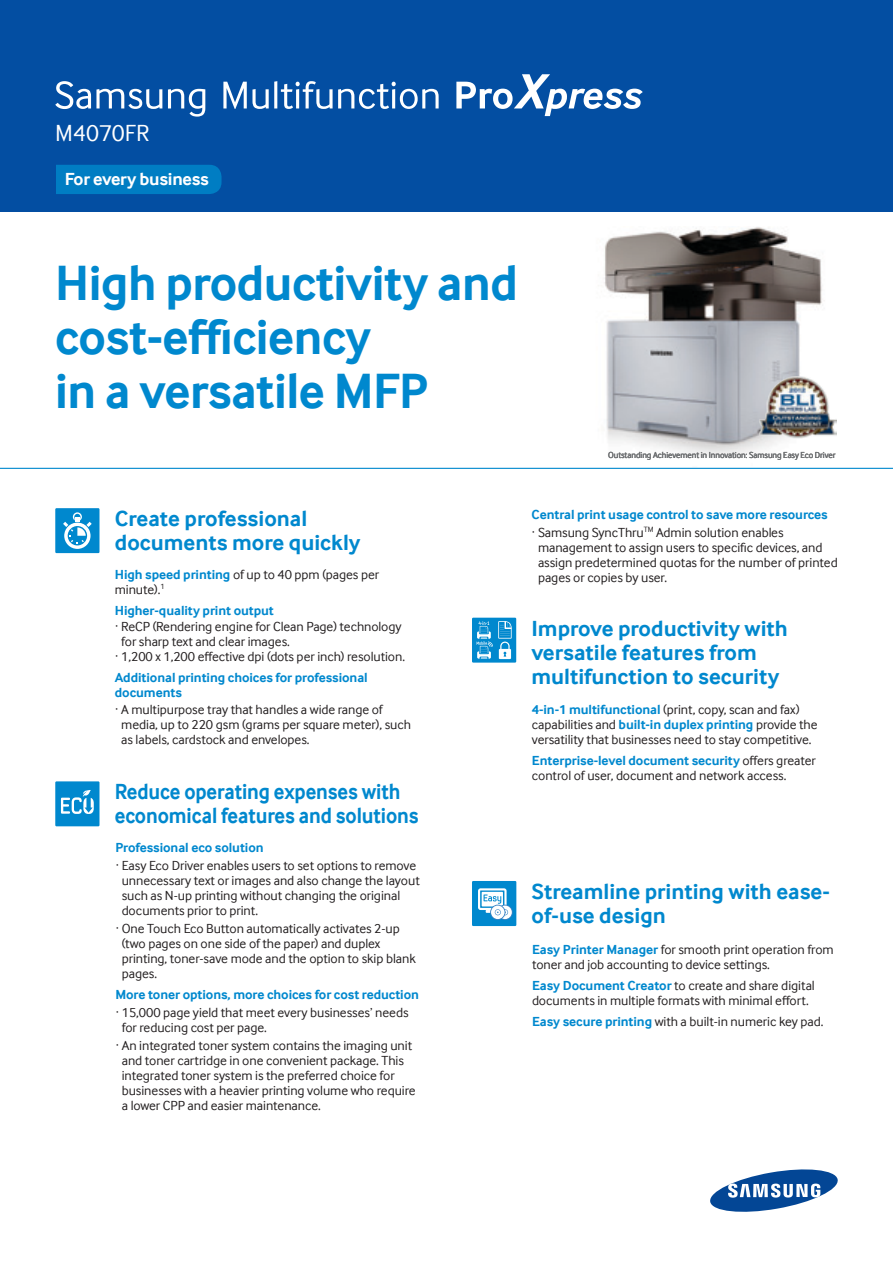
<style>
.page{position:relative;width:893px;height:1263px;background:#fff}
.page>*{position:absolute;margin:0;border:0;box-sizing:border-box;transform-origin:0 0}
.t1{font:700 51px/54px "Samsung Inter Face";letter-spacing:-.01em;color:#0088ce}
.t2{font:24px "Samsung Inter Face";color:#fff}
.t3{font:700 22.5px/24px "Samsung Inter Face";color:#0088ce}
.t4{font:700 22.5px/24px "Samsung Inter Face";color:#0088ce;scale:.9 1}
.t5{font:700 18px "Samsung Inter Face";letter-spacing:-.015em;color:#fff}
.t6{font:13.5px/15px "Samsung Inter Face";letter-spacing:-.005em;color:#231f20}
.t7{font:700 13.5px/15px "Samsung Inter Face";letter-spacing:-.005em;color:#0088ce}
.t8{font:9px "Samsung Inter Face";letter-spacing:-.005em;color:#6d6f71;scale:.95 1}
.s1{font-weight:700;color:#0088ce}
</style>
<div class="page">
<img style="left:538px;top:227px;width:315px;height:241px">
<div style="left:0;top:0;width:893px;height:211px;background:#034ea2"></div>
<hr style="left:0;top:468px;width:893px;height:1px;background:#0088ce">
<img style="left:758px;top:375px;width:79px;height:64px">
<div style="left:472px;top:881px;width:44px;height:45px;background:#0088ce"></div>
<svg style="left:478px;top:888px;width:35px;height:32px"></svg>
<div style="left:55px;top:781px;width:44px;height:45px;background:#0088ce"></div>
<svg style="left:61px;top:790px;width:33px;height:24px"></svg>
<div style="left:17px;top:165px;width:205px;height:29px;background:#007dc3;border-radius:12px"></div>
<div style="left:0;top:147px;width:55px;height:54px;background:#034ea2"></div>
<div style="left:55px;top:508px;width:44px;height:45px;background:#0088ce"></div>
<svg style="left:64px;top:523px;width:27px;height:26px"></svg>
<div style="left:68px;top:526px;width:19px;height:19px;background:#0088ce;border-radius:50%"></div>
<svg style="left:63px;top:512px;width:29px;height:32px"></svg>
<svg style="left:55px;top:81px;width:107px;height:28px"></svg>
<svg style="left:168px;top:89px;width:37px;height:28px"></svg>
<svg style="left:223px;top:81px;width:216px;height:28px"></svg>
<svg style="left:456px;top:74px;width:187px;height:42px"></svg>
<svg style="left:710px;top:1169px;width:128px;height:43px"></svg>
<div style="left:472px;top:618px;width:44px;height:45px;background:#0088ce"></div>
<svg style="left:477px;top:621px;width:35px;height:38px"></svg>
<p class="t2" style="left:55px;top:120px;width:95px">M4070FR</p>
<p class="t5" style="left:65px;top:168px;width:146px">For every business</p>
<p class="t1" style="left:55px;top:256px;width:464px">High productivity and cost-efficiency</p>
<p class="t1" style="left:55px;top:364px;width:375px">in a versatile MFP</p>
<p class="t8" style="left:608px;top:450px;width:241px">Outstanding Achievement in Innovation: Samsung Easy Eco Driver</p>
<p class="t3" style="left:115px;top:506px;width:247px">Create professional documents more quickly</p>
<p class="t6" style="left:115px;top:567px;width:266px"><span class="s1">High speed printing</span> of up to 40 ppm (pages per minute).<sup>1</sup></p>
<p class="t7" style="left:115px;top:603px;width:161px">Higher-quality print output</p>
<p class="t6" style="left:121px;top:619px;width:282px;text-indent:-6px">· ReCP (Rendering engine for Clean Page) technology for sharp text and clear images.</p>
<p class="t6" style="left:115px;top:649px;width:292px">· 1,200 x 1,200 effective dpi (dots per inch) resolution.</p>
<p class="t7" style="left:115px;top:670px;width:254px">Additional printing choices for professional documents</p>
<p class="t6" style="left:121px;top:702px;width:291px;text-indent:-6px">· A multipurpose tray that handles a wide range of media, up to 220 gsm (grams per square meter), such as labels, cardstock and envelopes.</p>
<p class="t4" style="left:115px;top:780px;width:339px">Reduce operating expenses with economical features and solutions</p>
<p class="t7" style="left:115px;top:840px;width:150px">Professional eco solution</p>
<p class="t6" style="left:122px;top:858px;width:299px;text-indent:-6px">· Easy Eco Driver enables users to set options to remove unnecessary text or images and also change the layout such as N-up printing without changing the original documents prior to print.</p>
<p class="t6" style="left:122px;top:921px;width:296px;text-indent:-6px">· One Touch Eco Button automatically activates 2-up (two pages on one side of the paper) and duplex printing, toner-save mode and the option to skip blank pages.</p>
<p class="t7" style="left:115px;top:987px;width:305px">More toner options, more choices for cost reduction</p>
<p class="t6" style="left:122px;top:1005px;width:288px;text-indent:-6px">· 15,000 page yield that meet every businesses’ needs for reducing cost per page.</p>
<p class="t6" style="left:122px;top:1038px;width:295px;text-indent:-6px">· An integrated toner system contains the imaging unit and toner cartridge in one convenient package. This integrated toner system is the preferred choice for businesses with a heavier printing volume who require a lower CPP and easier maintenance.</p>
<p class="t7" style="left:531px;top:507px;width:298px">Central print usage control to save more resources</p>
<p class="t6" style="left:538px;top:525px;width:301px;text-indent:-6px">· Samsung SyncThru<sup>TM</sup> Admin solution enables management to assign users to specific devices, and assign predetermined quotas for the number of printed pages or copies by user.</p>
<p class="t3" style="left:531px;top:616px;width:258px">Improve productivity with versatile features from multifunction to security</p>
<p class="t6" style="left:532px;top:701px;width:287px"><span class="s1">4-in-1 multifunctional</span> (print, copy, scan and fax) capabilities and <span class="s1">built-in duplex printing</span> provide the versatility that businesses need to stay competitive.</p>
<p class="t6" style="left:532px;top:752px;width:286px"><span class="s1">Enterprise-level document security</span> offers greater control of user, document and network access.</p>
<p class="t3" style="left:531px;top:879px;width:300px">Streamline printing with ease&shy;of-use design</p>
<p class="t6" style="left:532px;top:942px;width:303px"><span class="s1">Easy Printer Manager</span> for smooth print operation from toner and job accounting to device settings.</p>
<p class="t6" style="left:532px;top:978px;width:284px"><span class="s1">Easy Document Creator</span> to create and share digital documents in multiple formats with minimal effort.</p>
<p class="t6" style="left:532px;top:1014px;width:293px"><span class="s1">Easy secure printing</span> with a built-in numeric key pad.</p>
</div>
